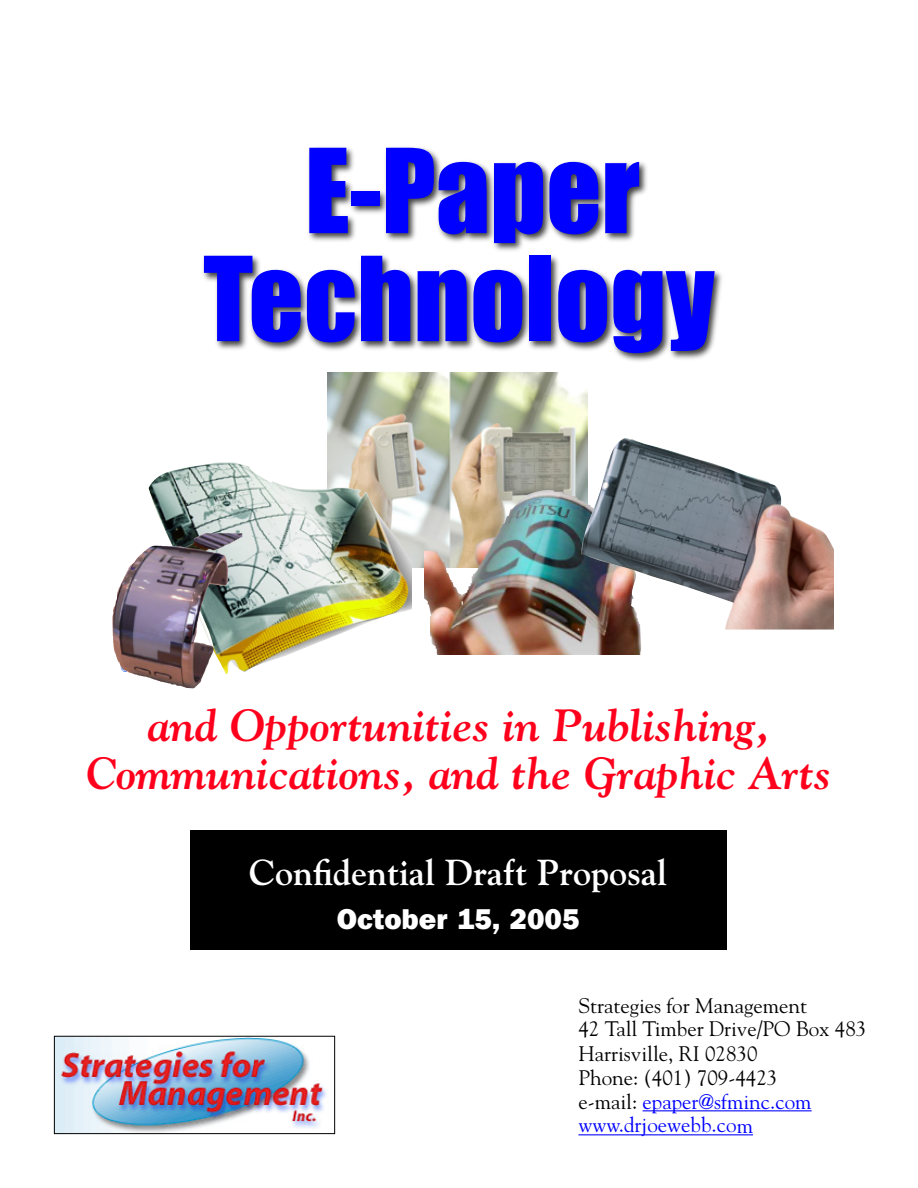
<style>
.page{position:relative;width:918px;height:1188px;background:#fff}
.page>*{position:absolute;margin:0;border:0;box-sizing:border-box;transform-origin:0 0}
.t1{font:108px/108px "Impact";color:#00f;text-align:center}
.t2{font:italic 700 45px/48px "Goudy";color:#ff001c;text-align:center}
.t3{font:700 36px "Goudy";color:#fff}
.t4{font:800 28.5px "Franklin Gothic IT Cby BT";color:#fff}
.t5{font:21px/24px "Goudy";color:#000}
.s1{color:#00f}
</style>
<div class="page">
<img style="left:328px;top:373px;width:259px;height:194px">
<div style="left:200px;top:144px;width:525px;height:220px;background:#000;opacity:.75"></div>
<div style="left:190px;top:830px;width:537px;height:120px;background:#000"></div>
<img style="left:56px;top:1038px;width:270px;height:94px">
<div style="left:54px;top:1036px;width:281px;height:98px;border:1px solid #000"></div>
<hr style="left:643px;top:1110px;width:169px;height:1px;background:#00f">
<hr style="left:578px;top:1134px;width:175px;height:1px;background:#00f">
<img style="left:424px;top:488px;width:218px;height:167px">
<img style="left:581px;top:438px;width:253px;height:192px">
<img style="left:120px;top:462px;width:292px;height:212px">
<img style="left:202px;top:533px;width:40px;height:70px">
<h1 class="t1" style="left:203px;top:136px;width:513px">E-Paper<br>Technology</h1>
<h2 class="t2" style="left:86px;top:701px;width:747px">and Opportunities in Publishing,<br>Communications, and the Graphic Arts</h2>
<h3 class="t3" style="left:249px;top:850px;width:419px">Confidential Draft Proposal</h3>
<h3 class="t4" style="left:337px;top:900px;width:244px">October 15, 2005</h3>
<p class="t5" style="left:578px;top:993px;width:290px">Strategies for Management<br>42 Tall Timber Drive/PO Box 483<br>Harrisville, RI 02830<br>Phone: (401) 709-4423<br>e-mail: <span class="s1">epaper@sfminc.com www.drjoewebb.com</span></p>
</div>
